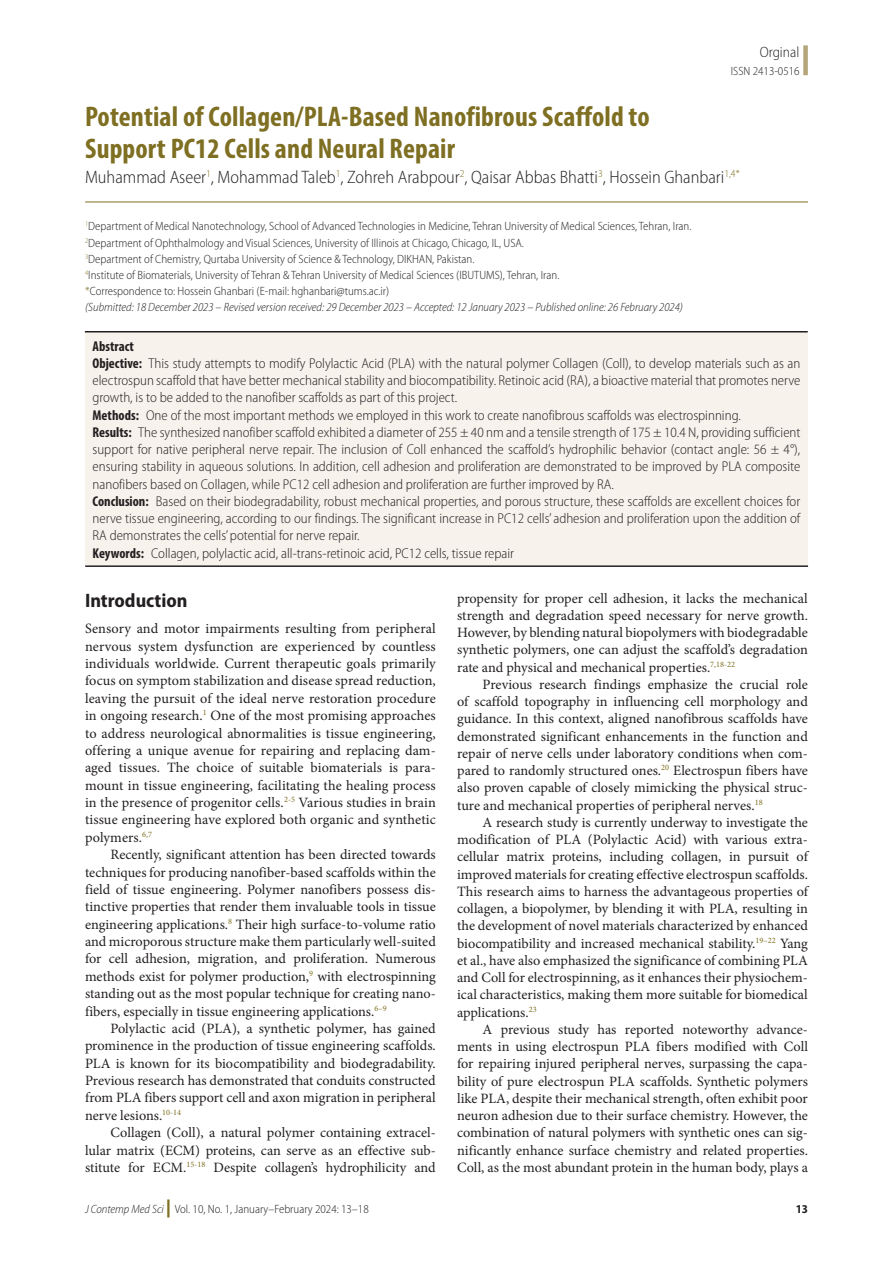
<style>
.page{position:relative;width:893px;height:1263px;background:#fff}
.page>*{position:absolute;margin:0;border:0;box-sizing:border-box;transform-origin:0 0}
.Article_Title{font:700 condensed 28.5px/31.5px "Myriad Pro";letter-spacing:.005em;color:#7e6f22}
.t1{font:700 semi-condensed 19.5px "Myriad Pro";color:#231f20}
.Author{font:300 semi-condensed 18px "Myriad Pro";color:#231f20}
.t2{font:300 semi-condensed 15px "Myriad Pro";color:#231f20}
.Tx{font:14.25px/17.2px "Minion Pro";color:#231f20;text-align:justify}
.Abstract_Tx{font:300 semi-condensed 14.25px/17.2px "Myriad Pro";color:#231f20;text-align:justify}
.Txf{font:14.25px/17.4px "Minion Pro";letter-spacing:.01em;color:#231f20;text-align:justify}
.Abstract_Tx-2{font:700 condensed 14.25px "Myriad Pro";color:#231f20}
.Author_Aff{font:300 semi-condensed 12px "Myriad Pro";color:#231f20}
.Author_Aff-2{font:italic 300 semi-condensed 12px "Myriad Pro";color:#231f20}
.t3{font:700 semi-condensed 12px "Myriad Pro";color:#231f20}
.s1{color:#7e6f22}
.s2{font-weight:700;font-stretch:condensed}
.s3{font-style:italic}
.s4{font-weight:900;font-stretch:normal;font-size:18px;color:#7e6f22}
</style>
<div class="page">
<div style="left:803px;top:45px;width:5px;height:30px;background:#b4a678"></div>
<div style="left:85px;top:332px;width:723px;height:233px;background:#f7f2ec"></div>
<hr style="left:85px;top:202px;width:723px;height:1px;background:#7e6f22">
<hr style="left:85px;top:565px;width:723px;height:2px;background:#231f20">
<hr style="left:85px;top:331px;width:723px;height:1px;background:#231f20">
<p class="t2" style="left:760px;top:43px;width:41px">Orginal</p>
<p class="Author_Aff" style="left:731px;top:63px;width:70px">ISSN 2413-0516</p>
<p class="Article_Title" style="left:85px;top:100px;width:566px">Potential of Collagen/PLA-Based Nanofibrous Scaffold to<br>Support PC12 Cells and Neural Repair</p>
<p class="Author" style="left:85px;top:166px;width:656px">Muhammad Aseer<sup>1</sup>, Mohammad Taleb<sup>1</sup>, Zohreh Arabpour<sup>2</sup>, Qaisar Abbas Bhatti<sup>3</sup>, Hossein Ghanbari<sup>1,4*</sup></p>
<p class="Author_Aff" style="left:85px;top:219px;width:608px"><sup>1</sup>Department of Medical Nanotechnology, School of Advanced Technologies in Medicine, Tehran University of Medical Sciences, Tehran, Iran.</p>
<p class="Author_Aff" style="left:85px;top:235px;width:440px"><sup>2</sup>Department of Ophthalmology and Visual Sciences, University of Illinois at Chicago, Chicago, IL, USA.</p>
<p class="Author_Aff" style="left:85px;top:252px;width:391px"><sup>3</sup>Department of Chemistry, Qurtaba University of Science &amp; Technology, DIKHAN, Pakistan.</p>
<p class="Author_Aff" style="left:85px;top:268px;width:476px"><sup>4</sup>Institute of Biomaterials, University of Tehran &amp; Tehran University of Medical Sciences (IBUTUMS), Tehran, Iran.</p>
<p class="Author_Aff" style="left:85px;top:284px;width:306px"><span class="s1">*</span>Correspondence to: Hossein Ghanbari (E-mail: hghanbari@tums.ac.ir)</p>
<p class="Author_Aff-2" style="left:85px;top:300px;width:599px">(Submitted: 18 December 2023 – Revised version received: 29 December 2023 – Accepted: 12 January 2023 – Published online: 26 February 2024)</p>
<p class="Abstract_Tx-2" style="left:93px;top:337px;width:43px">Abstract</p>
<p class="Abstract_Tx" style="left:93px;top:354px;width:709px"><span class="s2">Objective:</span> This study attempts to modify Polylactic Acid (PLA) with the natural polymer Collagen (Coll), to develop materials such as an electrospun scaffold that have better mechanical stability and biocompatibility. Retinoic acid (RA), a bioactive material that promotes nerve growth, is to be added to the nanofiber scaffolds as part of this project.</p>
<p class="Abstract_Tx" style="left:93px;top:406px;width:650px"><span class="s2">Methods:</span> One of the most important methods we employed in this work to create nanofibrous scaffolds was electrospinning.</p>
<p class="Abstract_Tx" style="left:93px;top:423px;width:709px"><span class="s2">Results:</span> The synthesized nanofiber scaffold exhibited a diameter of 255 ± 40 nm and a tensile strength of 175 ± 10.4 N, providing sufficient support for native peripheral nerve repair. The inclusion of Coll enhanced the scaffold’s hydrophilic behavior (contact angle: 56 ± 4°), ensuring stability in aqueous solutions. In addition, cell adhesion and proliferation are demonstrated to be improved by PLA composite nanofibers based on Collagen, while PC12 cell adhesion and proliferation are further improved by RA.</p>
<p class="Abstract_Tx" style="left:93px;top:492px;width:709px"><span class="s2">Conclusion:</span> Based on their biodegradability, robust mechanical properties, and porous structure, these scaffolds are excellent choices for nerve tissue engineering, according to our findings. The significant increase in PC12 cells’ adhesion and proliferation upon the addition of RA demonstrates the cells’ potential for nerve repair.</p>
<p class="Abstract_Tx" style="left:93px;top:544px;width:423px"><span class="s2">Keywords:</span> Collagen, polylactic acid, all-trans-retinoic acid, PC12 cells, tissue repair</p>
<h1 class="t1" style="left:85px;top:589px;width:104px">Introduction</h1>
<p class="Txf" style="left:85px;top:620px;width:352px">Sensory and motor impairments resulting from peripheral nervous system dysfunction are experienced by countless individuals worldwide. Current therapeutic goals primarily focus on symptom stabilization and disease spread reduction, leaving the pursuit of the ideal nerve restoration procedure in ongoing research.<sup>1</sup> One of the most promising approaches to address neurological abnormalities is tissue engineering, offering a unique avenue for repairing and replacing dam&shy;aged tissues. The choice of suitable biomaterials is para&shy;mount in tissue engineering, facilitating the healing process in the presence of progenitor cells.<sup>2-5</sup> Various studies in brain tissue engineering have explored both organic and synthetic polymers.<sup>6,7</sup></p>
<p class="Tx" style="left:85px;top:846px;width:352px;text-indent:26px">Recently, significant attention has been directed towards techniques for producing nanofiber-based scaffolds within the field of tissue engineering. Polymer nanofibers possess dis&shy;tinctive properties that render them invaluable tools in tissue engineering applications.<sup>8</sup> Their high surface-to-volume ratio and microporous structure make them particularly well-suited for cell adhesion, migration, and proliferation. Numerous methods exist for polymer production,<sup>9</sup> with electrospinning standing out as the most popular technique for creating nano&shy;fibers, especially in tissue engineering applications.<sup>6–9</sup></p>
<p class="Tx" style="left:85px;top:1020px;width:352px;text-indent:26px">Polylactic acid (PLA), a synthetic polymer, has gained prominence in the production of tissue engineering scaffolds.<br>PLA is known for its biocompatibility and biodegradability.<br>Previous research has demonstrated that conduits constructed from PLA fibers support cell and axon migration in peripheral nerve lesions.<sup>10-14</sup></p>
<p class="Tx" style="left:85px;top:1124px;width:352px;text-indent:26px">Collagen (Coll), a natural polymer containing extracel&shy;lular matrix (ECM) proteins, can serve as an effective sub&shy;stitute for ECM.<sup>15-18</sup> Despite collagen’s hydrophilicity and</p>
<p class="Author_Aff" style="left:85px;top:1201px;width:285px"><span class="s3">J Contemp Med Sci</span> <span class="s4">|</span> Vol. 10, No. 1, January–February 2024: 13–18</p>
<p class="Tx" style="left:457px;top:589px;width:352px">propensity for proper cell adhesion, it lacks the mechanical strength and degradation speed necessary for nerve growth.<br>However, by blending natural biopolymers with biodegradable synthetic polymers, one can adjust the scaffold’s degradation rate and physical and mechanical properties.<sup>7,18-22</sup></p>
<p class="Tx" style="left:457px;top:676px;width:352px;text-indent:26px">Previous research findings emphasize the crucial role of scaffold topography in influencing cell morphology and guidance. In this context, aligned nanofibrous scaffolds have demonstrated significant enhancements in the function and repair of nerve cells under laboratory conditions when com&shy;pared to randomly structured ones.<sup>20</sup> Electrospun fibers have also proven capable of closely mimicking the physical struc&shy;ture and mechanical properties of peripheral nerves.<sup>18</sup></p>
<p class="Tx" style="left:457px;top:814px;width:352px;text-indent:26px">A research study is currently underway to investigate the modification of PLA (Polylactic Acid) with various extra&shy;cellular matrix proteins, including collagen, in pursuit of improved materials for creating effective electrospun scaffolds.<br>This research aims to harness the advantageous properties of collagen, a biopolymer, by blending it with PLA, resulting in the development of novel materials characterized by enhanced biocompatibility and increased mechanical stability.<sup>19–22</sup> Yang et al., have also emphasized the significance of combining PLA and Coll for electrospinning, as it enhances their physiochem&shy;ical characteristics, making them more suitable for biomedical applications.<sup>23</sup></p>
<p class="Tx" style="left:457px;top:1021px;width:352px;text-indent:26px">A previous study has reported noteworthy advance&shy;ments in using electrospun PLA fibers modified with Coll for repairing injured peripheral nerves, surpassing the capa&shy;bility of pure electrospun PLA scaffolds. Synthetic polymers like PLA, despite their mechanical strength, often exhibit poor neuron adhesion due to their surface chemistry. However, the combination of natural polymers with synthetic ones can sig&shy;nificantly enhance surface chemistry and related properties.<br>Coll, as the most abundant protein in the human body, plays a</p>
<p class="t3" style="left:796px;top:1202px;width:14px">13</p>
</div>
